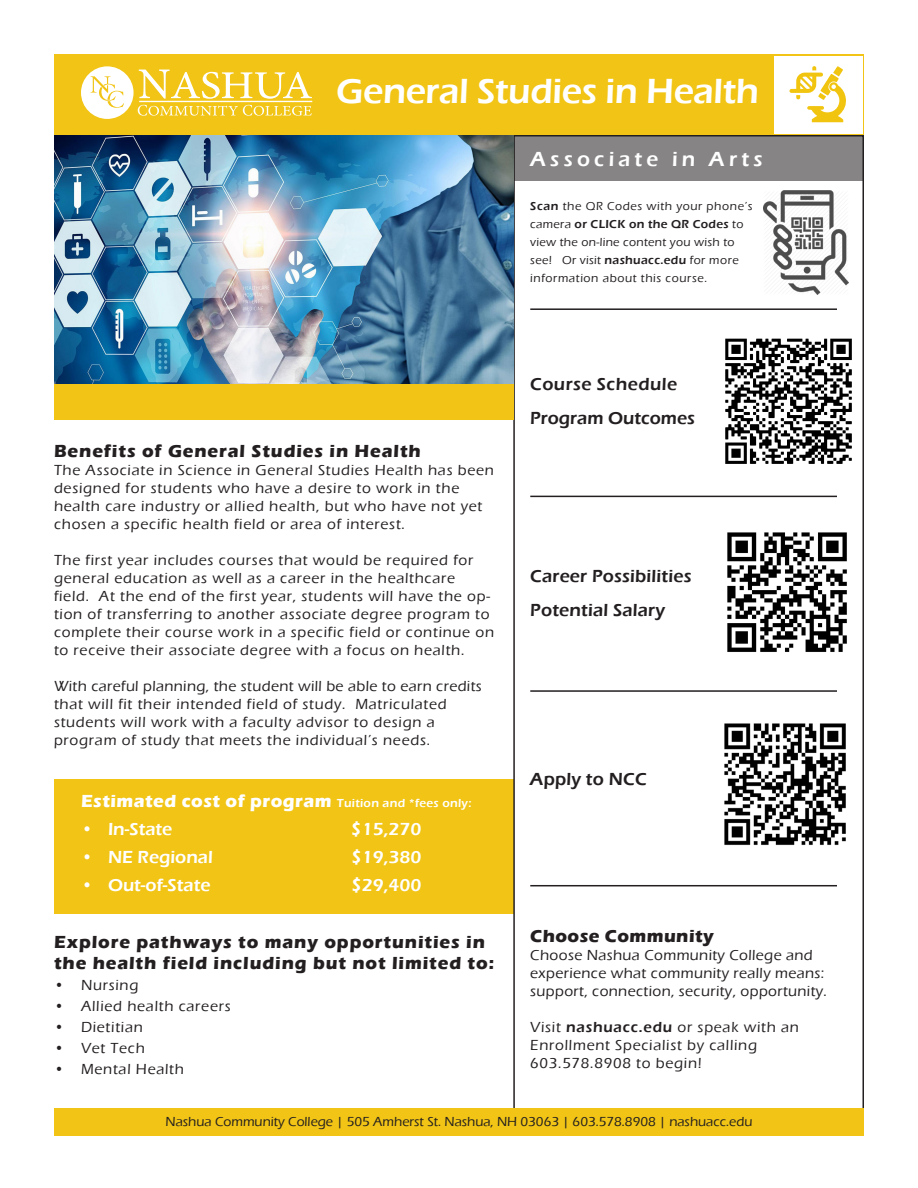
<style>
.page{position:relative;width:918px;height:1188px;background:#fff}
.page>*{position:absolute;margin:0;border:0;box-sizing:border-box;transform-origin:0 0}
.t1{font:600 36px "Eras ITC";letter-spacing:-.01em;color:#fff}
.t2{font:600 21px "Eras ITC";letter-spacing:.2em;color:#fff}
.t3{font:700 18px/21px "Eras ITC";letter-spacing:.05em;color:#231f20}
.t4{font:600 18px "Eras ITC";letter-spacing:.01em;color:#231f20}
.t5{font:600 18px "Eras ITC";color:#fff}
.t6{font:700 18px "Eras ITC";letter-spacing:.025em;color:#fff}
.t7{font:700 18px "Eras ITC";letter-spacing:.025em;color:#231f20}
.t8{font:500 15px/18px "Eras ITC";letter-spacing:.05em;color:#231f20}
.t9{font:500 15px/18px "Eras ITC";letter-spacing:.025em;color:#231f20}
.t10{font:500 13.5px "Eras ITC";color:#231f20}
.t11{font:500 12px/18px "Eras ITC";letter-spacing:.05em;color:#231f20}
.s1{font-style:inherit}
.s2{font-weight:600}
.s3{font-weight:600;font-size:12px}
</style>
<div class="page">
<div style="left:54px;top:779px;width:459px;height:135px;background:#f1c415"></div>
<img style="left:54px;top:135px;width:459px;height:249px">
<div style="left:54px;top:54px;width:810px;height:81px;background:#f1c415"></div>
<div style="left:774px;top:56px;width:88px;height:77px;background:#fff"></div>
<svg style="left:789px;top:66px;width:57px;height:56px"></svg>
<svg style="left:81px;top:66px;width:231px;height:53px"></svg>
<div style="left:55px;top:1109px;width:809px;height:27px;background:#f1c415"></div>
<div style="left:514px;top:135px;width:350px;height:46px;background:#868484"></div>
<img style="left:763px;top:191px;width:85px;height:103px">
<hr style="left:530px;top:496px;width:307px;height:1px;background:#231f20">
<hr style="left:530px;top:308px;width:307px;height:2px;background:#231f20">
<hr style="left:530px;top:690px;width:307px;height:2px;background:#231f20">
<hr style="left:530px;top:885px;width:307px;height:1px;background:#231f20">
<img style="left:727px;top:532px;width:120px;height:120px">
<img style="left:725px;top:338px;width:127px;height:126px">
<img style="left:724px;top:723px;width:122px;height:122px">
<div style="left:54px;top:384px;width:459px;height:36px;background:#f1c415"></div>
<p class="t1" style="left:336px;top:71px;width:424px">General Studies in <span class="s1">H</span>ealth</p>
<p class="t2" style="left:530px;top:147px;width:234px">Associate in Arts</p>
<p class="t11" style="left:530px;top:197px;width:224px"><span class="s2">Scan</span> the QR Codes with your phone’s camera <span class="s2">or CLICK on the QR Codes</span> to view the on-line content you wish to see! Or visit <span class="s2">nashuacc.edu</span> for more information about this course.</p>
<p class="t3" style="left:54px;top:440px;width:368px">Benefits of General Studies in Health</p>
<p class="t8" style="left:54px;top:461px;width:442px">The Associate in Science in General Studies Health has been designed for students who have a desire to work in the health care industry or allied health, but who have not yet chosen a specific health field or area of interest.</p>
<p class="t8" style="left:54px;top:551px;width:442px">The first year includes courses that would be required for general education as well as a career in the healthcare<br>field. At the end of the first year, students will have the op&shy;tion of transferring to another associate degree program to complete their course work in a specific field or continue on to receive their associate degree with a focus on health.</p>
<p class="t8" style="left:54px;top:677px;width:429px">With careful planning, the student will be able to earn credits that will fit their intended field of study. Matriculated students will work with a faculty advisor to design a program of study that meets the individual’s needs.</p>
<p class="t6" style="left:81px;top:791px;width:392px">Estimated cost of program <span class="s3">Tuition and *fees only:</span></p>
<p class="t5" style="left:81px;top:819px;width:93px">• In-State</p>
<p class="t5" style="left:351px;top:819px;width:72px">$15,270</p>
<p class="t5" style="left:81px;top:847px;width:133px">• NE Regional</p>
<p class="t5" style="left:351px;top:847px;width:72px">$19,380</p>
<p class="t5" style="left:81px;top:874px;width:131px">• Out-of-State</p>
<p class="t5" style="left:351px;top:874px;width:72px">$29,400</p>
<p class="t3" style="left:54px;top:931px;width:442px">Explore pathways to many opportunities in the health field including but not limited to:</p>
<p class="t8" style="left:54px;top:976px;width:86px">• Nursing</p>
<p class="t8" style="left:54px;top:997px;width:178px">• Allied health careers</p>
<p class="t8" style="left:54px;top:1018px;width:90px">• Dietitian</p>
<p class="t8" style="left:54px;top:1039px;width:92px">• Vet Tech</p>
<p class="t8" style="left:54px;top:1060px;width:131px">• Mental Health</p>
<p class="t4" style="left:530px;top:373px;width:148px">Course Schedule</p>
<p class="t4" style="left:530px;top:408px;width:166px">Program Outcomes</p>
<p class="t4" style="left:530px;top:566px;width:163px">Career Possibilities</p>
<p class="t4" style="left:530px;top:599px;width:136px">Potential Salary</p>
<p class="t4" style="left:530px;top:769px;width:118px">Apply to NCC</p>
<p class="t7" style="left:530px;top:925px;width:185px">Choose Community</p>
<p class="t9" style="left:530px;top:946px;width:298px">Choose Nashua Community College and experience what community really means: support, connection, security, opportunity.</p>
<p class="t8" style="left:530px;top:1018px;width:270px">Visit <span class="s2">nashuacc.edu</span> or speak with an<br>Enrollment Specialist by calling<br>603.578.8908 to begin!</p>
<p class="t10" style="left:166px;top:1114px;width:588px">Nashua Community College | 505 Amherst St. Nashua, NH 03063 | 603.578.8908 | nashuacc.edu</p>
</div>
